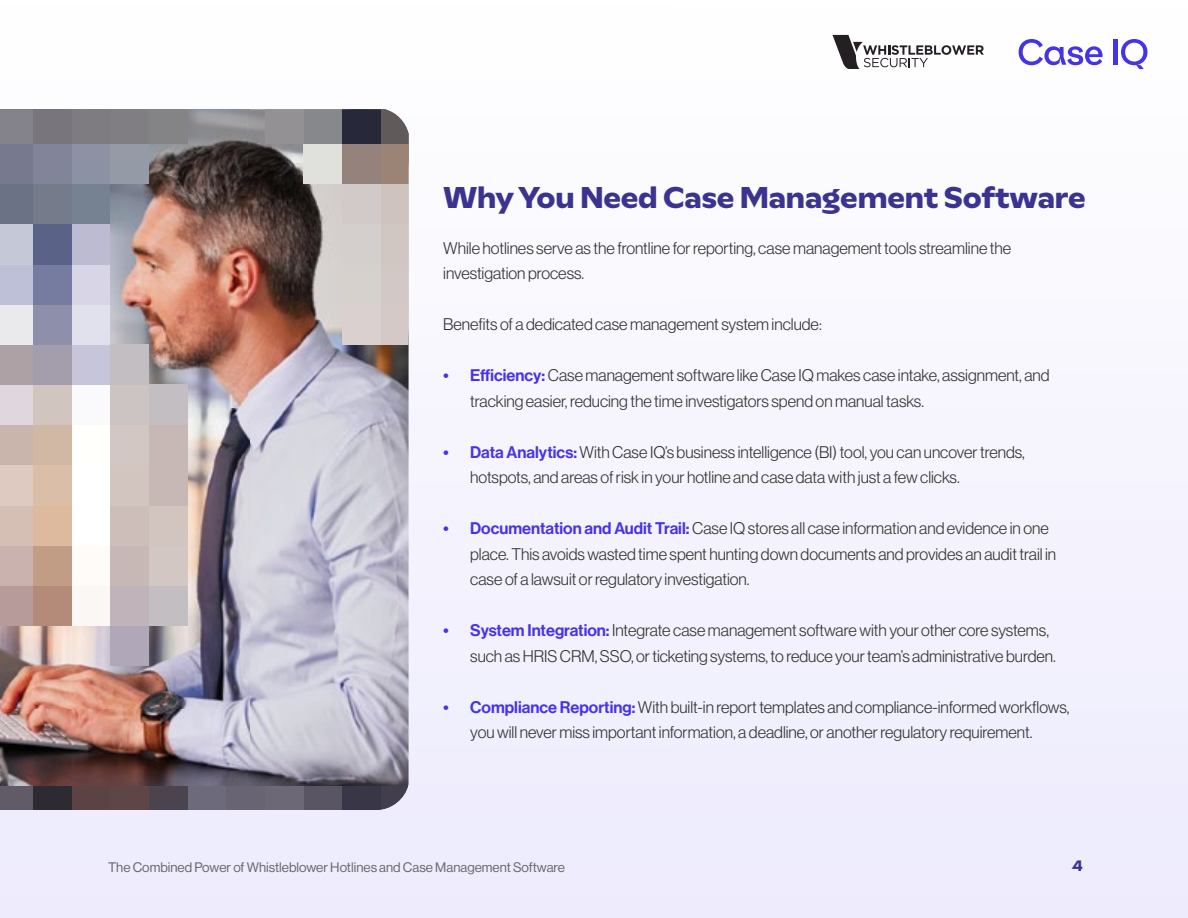
<style>
.page{position:relative;width:1188px;height:918px;background:#fff}
.page>*{position:absolute;margin:0;border:0;box-sizing:border-box;transform-origin:0 0}
.t1{font:700 30px "RB Multima Test";letter-spacing:-.005em;color:#3b338f}
.t2{font:16.5px/25.5px "N Haas Grotesk DS Pro 45 Lt";color:#323232}
.t3{font:700 15px "RB Multima Test";color:#3b338f}
.t4{font:13.5px "N Haas Grotesk DS Pro 55 Rg";color:#696969}
.s1{font-family:"N Haas Grotesk DS Pro 65 Md";color:#4633e8}
</style>
<div class="page">
<svg style="left:1019px;top:39px;width:83px;height:26px"></svg>
<hr style="left:1113px;top:40px;width:4px;height:25px;background:#4533e6">
<svg style="left:1121px;top:39px;width:27px;height:30px"></svg>
<svg style="left:832px;top:35px;width:152px;height:34px"></svg>
<img style="left:0;top:109px;width:409px;height:677px">
<svg style="left:381px;top:786px;width:28px;height:24px"></svg>
<div style="left:342px;top:786px;width:39px;height:24px;background:#393747"></div>
<div style="left:304px;top:786px;width:38px;height:24px;background:#5a5562"></div>
<div style="left:265px;top:786px;width:39px;height:24px;background:#6c6875"></div>
<div style="left:226px;top:786px;width:39px;height:24px;background:#686474"></div>
<div style="left:188px;top:786px;width:38px;height:24px;background:#6d6a7c"></div>
<div style="left:149px;top:786px;width:39px;height:24px;background:#4b444e"></div>
<div style="left:110px;top:786px;width:39px;height:24px;background:#5e4646"></div>
<div style="left:72px;top:786px;width:38px;height:24px;background:#5c4343"></div>
<div style="left:33px;top:786px;width:39px;height:24px;background:#2d2b31"></div>
<div style="left:0;top:786px;width:33px;height:24px;background:#615b68"></div>
<div style="left:110px;top:626px;width:39px;height:40px;background:#b0a8b9"></div>
<div style="left:110px;top:585px;width:39px;height:41px;background:#c0b3b9"></div>
<div style="left:72px;top:585px;width:38px;height:41px;background:#faf7f5"></div>
<div style="left:33px;top:585px;width:39px;height:41px;background:#b48a78"></div>
<div style="left:0;top:585px;width:33px;height:41px;background:#b79b9b"></div>
<div style="left:110px;top:545px;width:39px;height:40px;background:#c7b8b6"></div>
<div style="left:72px;top:545px;width:38px;height:40px;background:#fffbf9"></div>
<div style="left:33px;top:545px;width:39px;height:40px;background:#c29d86"></div>
<div style="left:0;top:545px;width:33px;height:40px;background:#cab2ae"></div>
<div style="left:110px;top:505px;width:39px;height:40px;background:#cebeba"></div>
<div style="left:72px;top:505px;width:38px;height:40px;background:#fff"></div>
<div style="left:33px;top:505px;width:39px;height:40px;background:#ddb99d"></div>
<div style="left:0;top:505px;width:33px;height:40px;background:#d5beb4"></div>
<div style="left:110px;top:465px;width:39px;height:40px;background:#d2c5c0"></div>
<div style="left:72px;top:465px;width:38px;height:40px;background:#fff"></div>
<div style="left:33px;top:465px;width:39px;height:40px;background:#dabea7"></div>
<div style="left:0;top:465px;width:33px;height:40px;background:#decac0"></div>
<div style="left:110px;top:425px;width:39px;height:40px;background:#d2c7c2"></div>
<div style="left:72px;top:425px;width:38px;height:40px;background:#fffffb"></div>
<div style="left:33px;top:425px;width:39px;height:40px;background:#d1b8a5"></div>
<div style="left:0;top:425px;width:33px;height:40px;background:#cab5ad"></div>
<div style="left:110px;top:385px;width:39px;height:40px;background:#cbc4c2"></div>
<div style="left:149px;top:585px;width:38px;height:41px;background:#c2bec2"></div>
<div style="left:149px;top:545px;width:38px;height:40px;background:#d2c7c2"></div>
<div style="left:149px;top:505px;width:38px;height:40px;background:#d2c5c0"></div>
<div style="left:149px;top:465px;width:38px;height:40px;background:#c7b8b6"></div>
<div style="left:149px;top:425px;width:38px;height:40px;background:#c7b8b6"></div>
<div style="left:149px;top:385px;width:38px;height:40px;background:#c2bec2"></div>
<div style="left:72px;top:385px;width:38px;height:40px;background:#fafafc"></div>
<div style="left:33px;top:385px;width:39px;height:40px;background:#d0c6bf"></div>
<div style="left:0;top:385px;width:33px;height:40px;background:#dfd7dd"></div>
<div style="left:110px;top:344px;width:39px;height:41px;background:#c2bec2"></div>
<div style="left:72px;top:344px;width:38px;height:41px;background:#c6c5d9"></div>
<div style="left:33px;top:344px;width:39px;height:41px;background:#a49dab"></div>
<div style="left:0;top:344px;width:33px;height:41px;background:#ada1a5"></div>
<div style="left:381px;top:304px;width:28px;height:40px;background:#d4c9c7"></div>
<div style="left:342px;top:304px;width:39px;height:40px;background:#d9d0cf"></div>
<div style="left:72px;top:304px;width:38px;height:40px;background:#e1e0ed"></div>
<div style="left:33px;top:304px;width:39px;height:40px;background:#8e8faa"></div>
<div style="left:0;top:304px;width:33px;height:40px;background:#eaeaec"></div>
<div style="left:381px;top:264px;width:28px;height:40px;background:#d2c8c5"></div>
<div style="left:342px;top:264px;width:39px;height:40px;background:#d7d1ce"></div>
<div style="left:72px;top:264px;width:38px;height:40px;background:#d7d5e6"></div>
<div style="left:33px;top:264px;width:39px;height:40px;background:#757ca0"></div>
<div style="left:0;top:264px;width:33px;height:40px;background:#bdc0d7"></div>
<div style="left:381px;top:224px;width:28px;height:40px;background:#d0c6c2"></div>
<div style="left:342px;top:224px;width:39px;height:40px;background:#d4cfcd"></div>
<div style="left:72px;top:224px;width:38px;height:40px;background:#bdbbd1"></div>
<div style="left:33px;top:224px;width:39px;height:40px;background:#5b6288"></div>
<div style="left:0;top:224px;width:33px;height:40px;background:#c5c9d7"></div>
<div style="left:381px;top:184px;width:28px;height:40px;background:#cec3be"></div>
<div style="left:342px;top:184px;width:39px;height:40px;background:#d2cac9"></div>
<div style="left:72px;top:184px;width:38px;height:40px;background:#768191"></div>
<div style="left:33px;top:184px;width:39px;height:40px;background:#757b8b"></div>
<div style="left:0;top:184px;width:33px;height:40px;background:#6c7286"></div>
<div style="left:381px;top:144px;width:28px;height:40px;background:#9b8376"></div>
<div style="left:342px;top:144px;width:39px;height:40px;background:#95827d"></div>
<div style="left:304px;top:144px;width:38px;height:40px;background:#e0e0dd"></div>
<div style="left:110px;top:144px;width:39px;height:40px;background:#949ba7"></div>
<div style="left:72px;top:144px;width:38px;height:40px;background:#8c92a4"></div>
<div style="left:33px;top:144px;width:39px;height:40px;background:#82859a"></div>
<div style="left:0;top:144px;width:33px;height:40px;background:#777a8f"></div>
<svg style="left:381px;top:109px;width:28px;height:35px"></svg>
<div style="left:342px;top:109px;width:39px;height:35px;background:#27293a"></div>
<div style="left:304px;top:109px;width:38px;height:35px;background:#86888b"></div>
<div style="left:265px;top:109px;width:39px;height:35px;background:#939193"></div>
<div style="left:149px;top:109px;width:39px;height:35px;background:#848487"></div>
<div style="left:110px;top:109px;width:39px;height:35px;background:#807d83"></div>
<div style="left:72px;top:109px;width:38px;height:35px;background:#7e7c80"></div>
<div style="left:33px;top:109px;width:39px;height:35px;background:#78757c"></div>
<div style="left:0;top:109px;width:33px;height:35px;background:#84828a"></div>
<h1 class="t1" style="left:443px;top:185px;width:644px">Why You Need Case Management Software</h1>
<p class="t2" style="left:443px;top:235px;width:569px">While hotlines serve as the frontline for reporting, case management tools streamline the investigation process.</p>
<p class="t2" style="left:443px;top:312px;width:380px">Benefits of a dedicated case management system include:</p>
<p class="t2" style="left:470px;top:363px;width:581px;text-indent:-27px"><span class="s1">• Efficiency:</span> Case management software like Case IQ makes case intake, assignment, and tracking easier, reducing the time investigators spend on manual tasks.</p>
<p class="t2" style="left:470px;top:439px;width:556px;text-indent:-27px"><span class="s1">• Data Analytics:</span> With Case IQ’s business intelligence (BI) tool, you can uncover trends, hotspots, and areas of risk in your hotline and case data with just a few clicks.</p>
<p class="t2" style="left:470px;top:516px;width:587px;text-indent:-27px"><span class="s1">• Documentation and Audit Trail:</span> Case IQ stores all case information and evidence in one place. This avoids wasted time spent hunting down documents and provides an audit trail in case of a lawsuit or regulatory investigation.</p>
<p class="t2" style="left:470px;top:618px;width:587px;text-indent:-27px"><span class="s1">• System Integration:</span> Integrate case management software with your other core systems, such as HRIS CRM, SSO, or ticketing systems, to reduce your team’s administrative burden.</p>
<p class="t2" style="left:470px;top:694px;width:601px;text-indent:-27px"><span class="s1">• Compliance Reporting:</span> With built-in report templates and compliance-informed workflows, you will never miss important information, a deadline, or another regulatory requirement.</p>
<p class="t4" style="left:108px;top:860px;width:459px">The Combined Power of Whistleblower Hotlines and Case Management Software</p>
<p class="t3" style="left:1072px;top:860px;width:13px">4</p>
</div>
